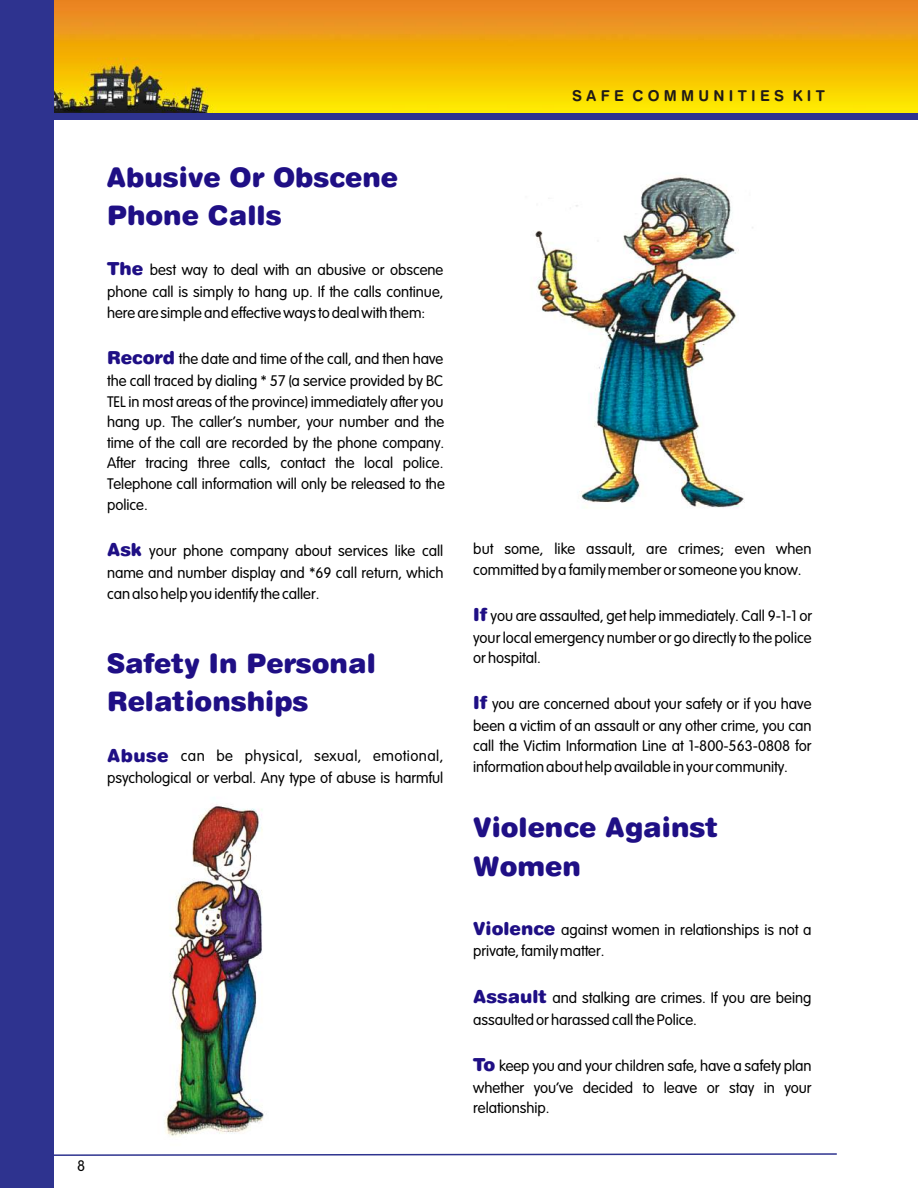
<style>
.page{position:relative;width:918px;height:1188px;background:#fff}
.page>*{position:absolute;margin:0;border:0;box-sizing:border-box;transform-origin:0 0}
.t1{font:27px/38.8px "Swis 721 Blk Rnd BT";color:#1f0f85}
.t2{font:18px "Swis 721 Blk Rnd BT";color:#1f0f85}
.t3{font:15px/21.1px "VAG Rounded Lt";color:#000;text-align:justify}
.t4{font:15px "Swis 721 Bd Rnd BT";letter-spacing:.285em;color:#1f1a17}
</style>
<div class="page">
<img style="left:535px;top:177px;width:218px;height:331px">
<img style="left:164px;top:804px;width:100px;height:333px">
<img style="left:54px;top:0;width:864px;height:114px">
<div style="left:0;top:0;width:54px;height:1188px;background:#2e338f"></div>
<div style="left:51px;top:114px;width:867px;height:6px;background:#2e338f"></div>
<svg style="left:54px;top:1153px;width:783px;height:3px"></svg>
<h1 class="t1" style="left:106px;top:160px;width:293px">Abusive Or Obscene<br>Phone Calls</h1>
<p class="t2" style="left:107px;top:262px;width:38px">The</p>
<p class="t3" style="left:107px;top:261px;width:338px;text-indent:43px">best way to deal with an abusive or obscene phone call is simply to hang up. If the calls continue, here are simple and effective ways to deal with them:</p>
<p class="t3" style="left:107px;top:350px;width:339px;text-indent:72px">the date and time of the call, and then have the call traced by dialing * 57 (a service provided by BC TEL in most areas of the province) immediately after you hang up. The caller’s number, your number and the time of the call are recorded by the phone company.<br>After tracing three calls, contact the local police.<br>Telephone call information will only be released to the police.</p>
<p class="t3" style="left:107px;top:541px;width:338px;text-indent:42px">your phone company about services like call name and number display and *69 call return, which can also help you identify the caller.</p>
<p class="t2" style="left:107px;top:350px;width:69px">Record</p>
<p class="t2" style="left:107px;top:543px;width:36px">Ask</p>
<h1 class="t1" style="left:107px;top:646px;width:270px">Safety In Personal<br>Relationships</h1>
<p class="t2" style="left:107px;top:748px;width:63px">Abuse</p>
<p class="t3" style="left:107px;top:746px;width:338px;line-height:21.8px;text-align:right">can be physical, sexual, emotional, psychological or verbal. Any type of abuse is harmful</p>
<p class="t3" style="left:77px;top:1156px;width:10px">8</p>
<p class="t4" style="left:572px;top:90px;width:254px">SAFE COMMUNITIES KIT</p>
<p class="t3" style="left:473px;top:539px;width:340px;line-height:20.7px">but some, like assault, are crimes; even when committed by a family member or someone you know.</p>
<p class="t3" style="left:473px;top:606px;width:341px;text-indent:17px">you are assaulted, get help immediately. Call 9-1-1 or your local emergency number or go directly to the police or hospital.</p>
<p class="t3" style="left:473px;top:694px;width:340px;text-indent:19px">you are concerned about your safety or if you have been a victim of an assault or any other crime, you can call the Victim Information Line at 1-800-563-0808 for information about help available in your community.</p>
<p class="t2" style="left:473px;top:607px;width:15px">If</p>
<p class="t2" style="left:473px;top:695px;width:15px">If</p>
<h1 class="t1" style="left:473px;top:811px;width:247px">Violence Against<br>Women</h1>
<p class="t2" style="left:473px;top:921px;width:84px">Violence</p>
<p class="t3" style="left:473px;top:920px;width:340px;line-height:21.8px;text-indent:88px">against women in relationships is not a private, family matter.</p>
<p class="t3" style="left:473px;top:988px;width:340px;line-height:21.8px;text-indent:79px">and stalking are crimes. If you are being assaulted or harassed call the Police.</p>
<p class="t3" style="left:473px;top:1056px;width:340px;text-indent:26px">keep you and your children safe, have a safety plan whether you’ve decided to leave or stay in your relationship.</p>
<p class="t2" style="left:473px;top:989px;width:75px">Assault</p>
<p class="t2" style="left:473px;top:1057px;width:24px">To</p>
</div>
